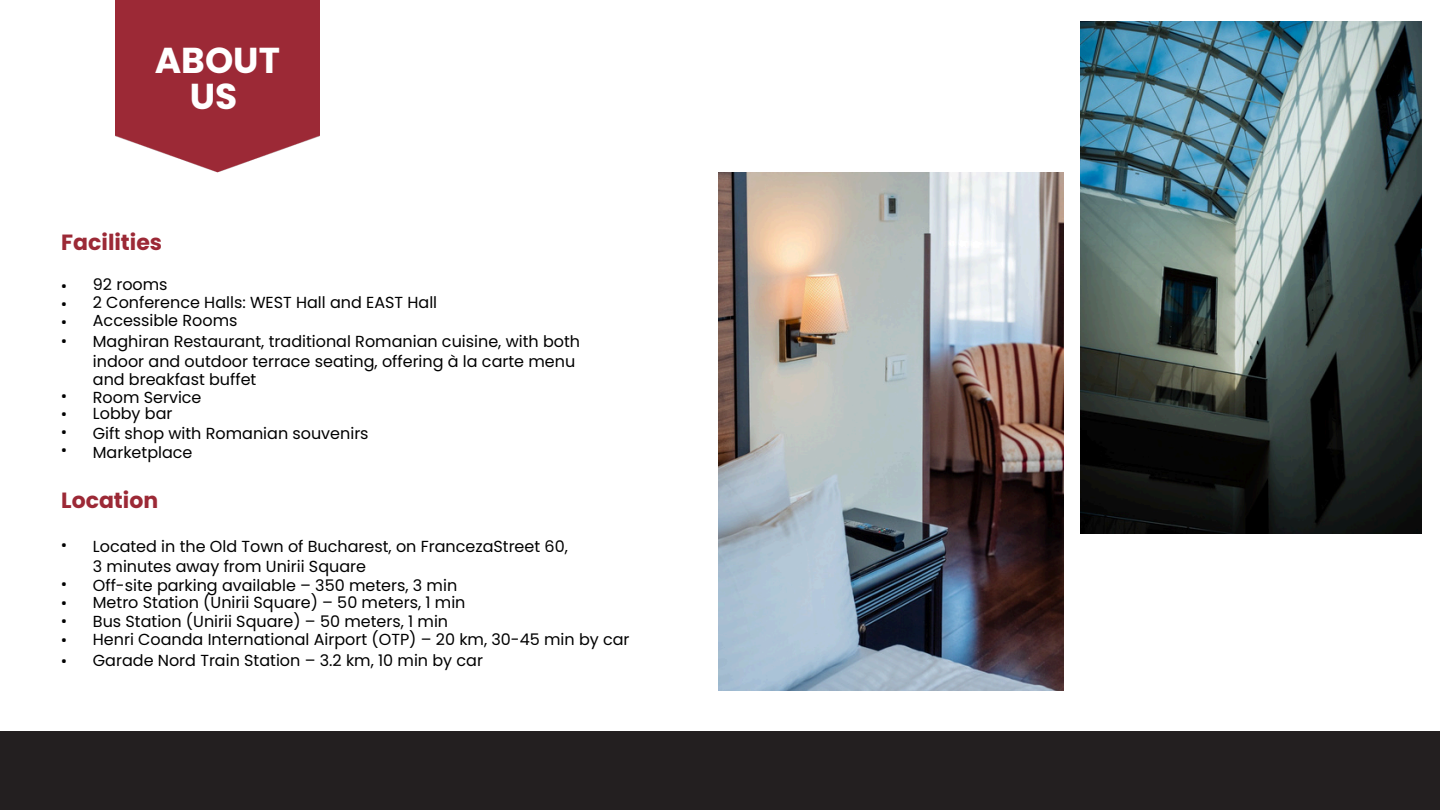
<style>
.page{position:relative;width:1440px;height:810px;background:#fff}
.page>*{position:absolute;margin:0;border:0;box-sizing:border-box;transform-origin:0 0}
.t1{font:700 36px/36px "Poppins";color:#fff;text-align:center}
.t2{font:700 22px "Poppins";color:#9c2936}
.t3{font:16px/18px "Poppins";color:#000}
.t4{font:16px/18px "IBM Plex Sans Cond";color:#000;text-align:justify}
</style>
<div class="page">
<img style="left:1080px;top:21px;width:342px;height:513px">
<div style="left:0;top:732px;width:1440px;height:78px;background:#231f20"></div>
<img style="left:719px;top:173px;width:345px;height:517px">
<img style="left:116px;top:0;width:204px;height:172px">
<p class="t1" style="left:155px;top:43px;width:127px">ABOUT<br>US</p>
<h1 class="t2" style="left:61px;top:226px;width:102px">Facilities</h1>
<h2 class="t4" style="left:61px;top:276px;width:7px">• • •</h2>
<p class="t4" style="left:61px;top:331px;width:7px">•</p>
<p class="t3" style="left:93px;top:276px;width:76px">92 rooms</p>
<p class="t3" style="left:93px;top:294px;width:346px">2 Conference Halls: WEST Hall and EAST Hall</p>
<p class="t3" style="left:93px;top:312px;width:146px">Accessible Rooms</p>
<p class="t3" style="left:93px;top:333px;width:489px">Maghiran Restaurant, traditional Romanian cuisine, with both</p>
<h2 class="t3" style="left:93px;top:352px;width:484px">indoor and outdoor terrace seating, offering à la carte menu and breakfast buffet</h2>
<p class="t3" style="left:93px;top:388px;width:110px">Room Service</p>
<p class="t3" style="left:93px;top:405px;width:81px">Lobby bar</p>
<p class="t3" style="left:93px;top:424px;width:277px">Gift shop with Romanian souvenirs</p>
<p class="t3" style="left:93px;top:444px;width:101px">Marketplace</p>
<p class="t4" style="left:61px;top:386px;width:7px">• • • •</p>
<p class="t2" style="left:61px;top:484px;width:98px">Location</p>
<p class="t4" style="left:61px;top:535px;width:7px">•</p>
<p class="t4" style="left:61px;top:574px;width:7px">•</p>
<p class="t4" style="left:61px;top:593px;width:7px">•</p>
<p class="t4" style="left:61px;top:611px;width:7px">•</p>
<p class="t4" style="left:61px;top:630px;width:7px">•</p>
<p class="t4" style="left:61px;top:651px;width:7px">•</p>
<p class="t3" style="left:93px;top:537px;width:477px">Located in the Old Town of Bucharest, on FrancezaStreet 60,</p>
<p class="t3" style="left:93px;top:557px;width:275px">3 minutes away from Unirii Square</p>
<p class="t3" style="left:93px;top:576px;width:366px">Off-site parking available – 350 meters, 3 min</p>
<p class="t3" style="left:93px;top:593px;width:374px">Metro Station (Unirii Square) – 50 meters, 1 min</p>
<p class="t3" style="left:93px;top:612px;width:357px">Bus Station (Unirii Square) – 50 meters, 1 min</p>
<p class="t3" style="left:93px;top:630px;width:538px">Henri Coanda International Airport (OTP) – 20 km, 30-45 min by car</p>
<p class="t3" style="left:93px;top:651px;width:392px">Garade Nord Train Station – 3.2 km, 10 min by car</p>
</div>
